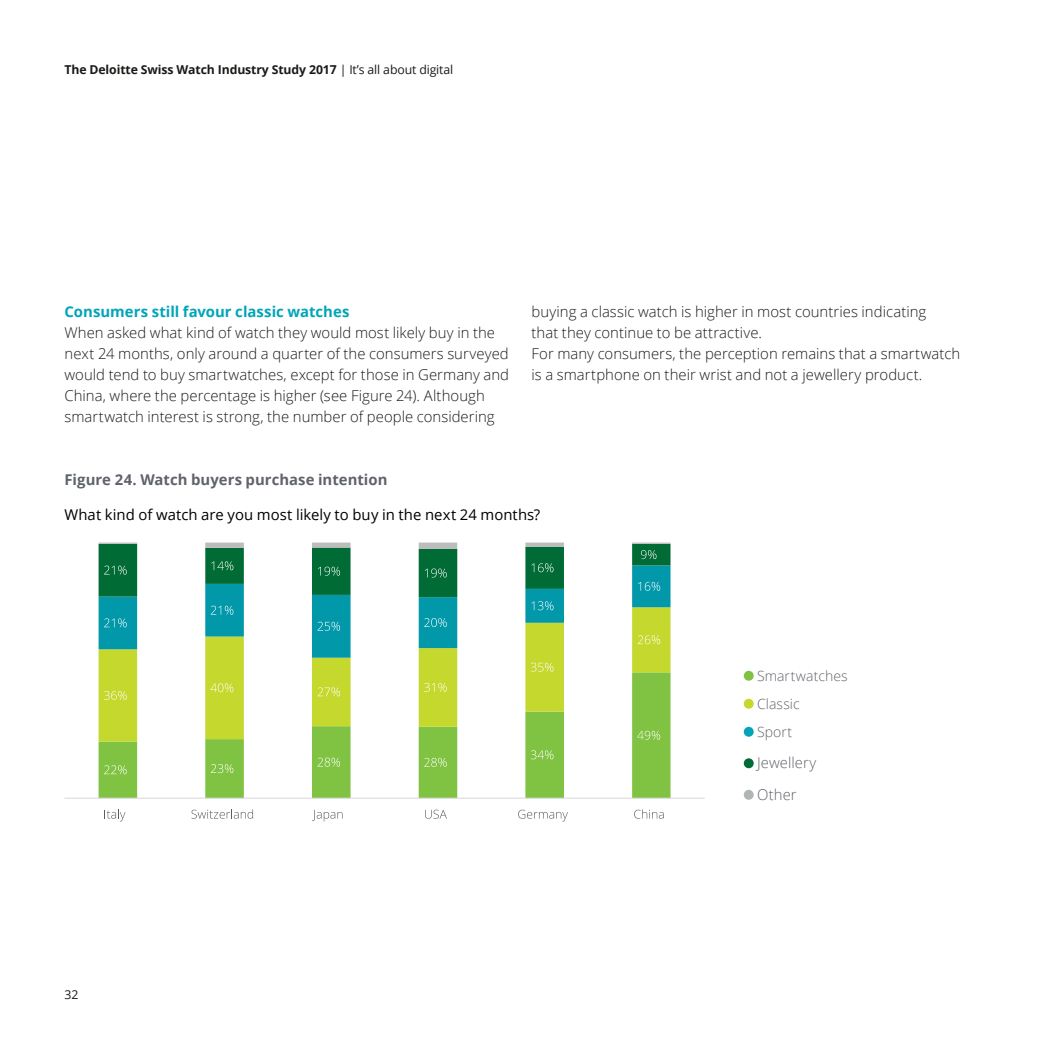
<style>
.page{position:relative;width:1042px;height:1042px;background:#fff}
.page>*{position:absolute;margin:0;border:0;box-sizing:border-box;transform-origin:0 0}
.t1{font:300 14.88px/21px "Open Sans";letter-spacing:.005em;color:#1a1a18}
.t2{font:14.88px "Open Sans";letter-spacing:.005em;color:#000}
.t3{font:700 14.88px "Open Sans";color:#5f636a}
.t4{font:700 14.88px "Open Sans";color:#00a5b8}
.t5{font:300 14.88px/31.5px "Open Sans";letter-spacing:.005em;color:#5f636a}
.t6{font:300 14px/28px "Open Sans";letter-spacing:.005em;color:#5f636a}
.t7{font:700 12.25px "Open Sans";letter-spacing:-.01em;color:#1a1a18}
.t8{font:12.25px "Open Sans";color:#1a1a18}
.s1{font-weight:400}
</style>
<div class="page">
<div style="left:744px;top:671px;width:10px;height:10px;background:#80c342;border-radius:50%"></div>
<div style="left:744px;top:699px;width:10px;height:10px;background:#c4d82e;border-radius:50%"></div>
<div style="left:744px;top:727px;width:10px;height:10px;background:#00a5b8;border-radius:50%"></div>
<div style="left:744px;top:758px;width:10px;height:10px;background:#006b35;border-radius:50%"></div>
<div style="left:744px;top:790px;width:10px;height:10px;background:#b2b5b6;border-radius:50%"></div>
<svg style="left:99px;top:741px;width:571px;height:56px"></svg>
<svg style="left:99px;top:658px;width:571px;height:83px"></svg>
<svg style="left:99px;top:644px;width:571px;height:14px"></svg>
<hr style="left:64px;top:797px;width:641px;height:1px;background:#d8d8d8">
<svg style="left:104px;top:765px;width:23px;height:9px"></svg>
<svg style="left:211px;top:764px;width:22px;height:9px"></svg>
<svg style="left:317px;top:757px;width:23px;height:9px"></svg>
<svg style="left:424px;top:758px;width:23px;height:9px"></svg>
<svg style="left:531px;top:750px;width:22px;height:9px"></svg>
<svg style="left:637px;top:731px;width:23px;height:9px"></svg>
<svg style="left:104px;top:691px;width:23px;height:9px"></svg>
<svg style="left:210px;top:683px;width:23px;height:9px"></svg>
<svg style="left:317px;top:687px;width:23px;height:9px"></svg>
<svg style="left:424px;top:683px;width:23px;height:9px"></svg>
<svg style="left:531px;top:662px;width:22px;height:9px"></svg>
<svg style="left:99px;top:542px;width:571px;height:102px"></svg>
<svg style="left:106px;top:809px;width:19px;height:12px"></svg>
<svg style="left:191px;top:809px;width:62px;height:10px"></svg>
<svg style="left:312px;top:810px;width:30px;height:11px"></svg>
<svg style="left:425px;top:810px;width:22px;height:9px"></svg>
<svg style="left:518px;top:809px;width:50px;height:12px"></svg>
<svg style="left:634px;top:809px;width:30px;height:10px"></svg>
<p class="t7" style="left:64px;top:61px;width:390px">The Deloitte Swiss Watch Industry Study 2017 <span class="s1">| It’s all about digital</span></p>
<p class="t4" style="left:64px;top:301px;width:286px">Consumers still favour classic watches</p>
<p class="t1" style="left:64px;top:321px;width:446px">When asked what kind of watch they would most likely buy in the next 24 months, only around a quarter of the consumers surveyed would tend to buy smartwatches, except for those in Germany and China, where the percentage is higher (see Figure 24). Although smartwatch interest is strong, the number of people considering</p>
<p class="t1" style="left:531px;top:300px;width:430px">buying a classic watch is higher in most countries indicating<br>that they continue to be attractive.<br>For many consumers, the perception remains that a smartwatch is a smartphone on their wrist and not a jewellery product.</p>
<p class="t3" style="left:64px;top:469px;width:324px">Figure 24. Watch buyers purchase intention</p>
<p class="t2" style="left:64px;top:504px;width:477px">What kind of watch are you most likely to buy in the next 24 months?</p>
<p class="t8" style="left:64px;top:985px;width:15px">32</p>
<p class="t6" style="left:757px;top:661px;width:92px">Smartwatches<br>Classic<br>Sport</p>
<p class="t5" style="left:757px;top:747px;width:61px">Jewellery<br>Other</p>
</div>
